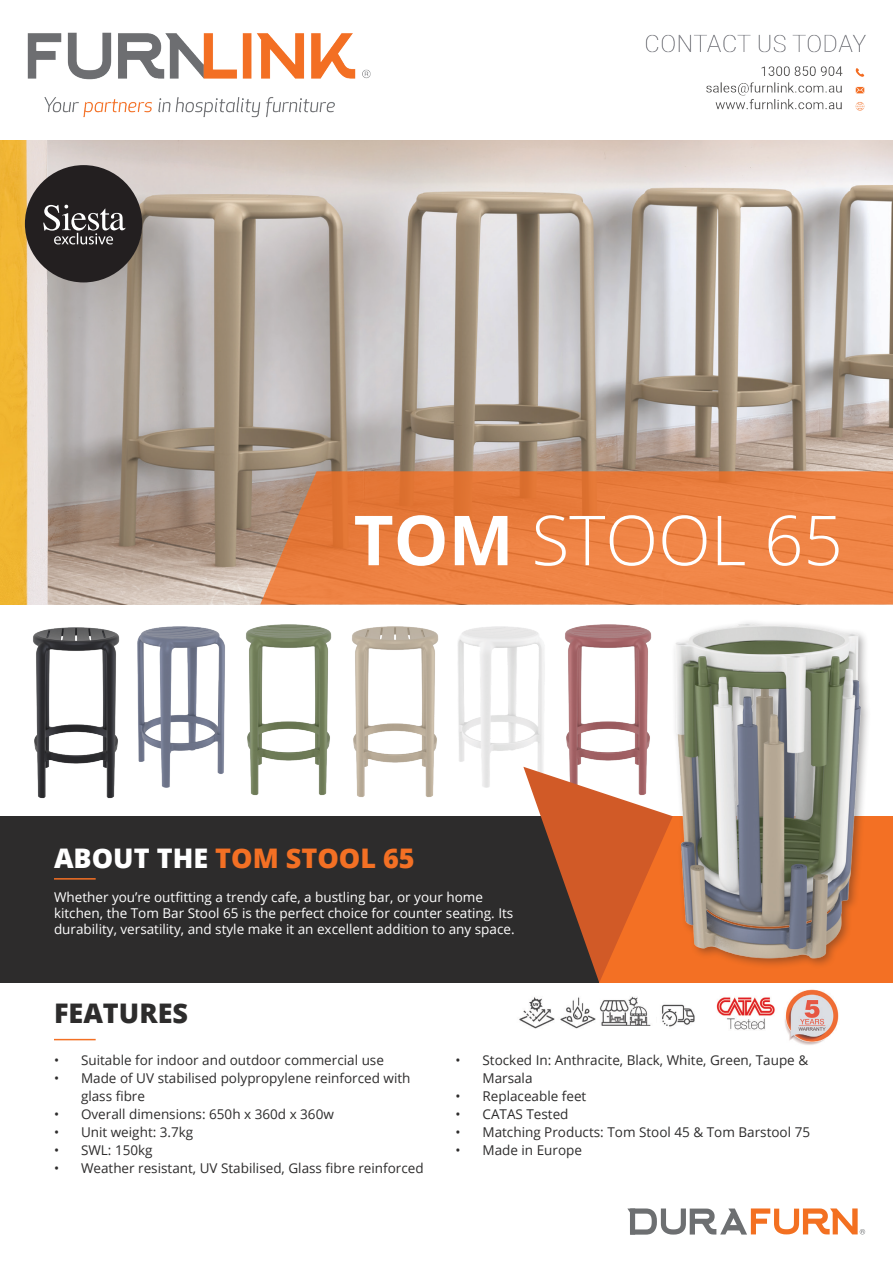
<style>
.page{position:relative;width:893px;height:1263px;background:#fff}
.page>*{position:absolute;margin:0;border:0;box-sizing:border-box;transform-origin:0 0}
.t1{font:300 69px "Open Sans";color:#fff}
.t2{font:800 27px "Open Sans";color:#f37024}
.t3{font:800 27px "Open Sans";color:#2d2c2c}
.t4{font:13.5px/18px "Open Sans";color:#2d2c2c}
.t5{font:13.5px/16.2px "Open Sans";color:#fff}
.s1{font-weight:700}
.s2{color:#fff}
</style>
<div class="page">
<img style="left:0;top:32px;width:893px;height:572px">
<img style="left:565px;top:625px;width:87px;height:142px">
<div style="left:0;top:816px;width:600px;height:167px;background:#2d2c2c"></div>
<div style="left:600px;top:816px;width:293px;height:167px;background:#f37024"></div>
<svg style="left:260px;top:471px;width:633px;height:133px;background:#e88044"></svg>
<img style="left:458px;top:626px;width:87px;height:162px">
<hr style="left:54px;top:878px;width:42px;height:1px;background:#f37024">
<svg style="left:523px;top:767px;width:147px;height:216px"></svg>
<hr style="left:54px;top:1039px;width:42px;height:1px;background:#f37024">
<div style="left:670px;top:619px;width:201px;height:350px;background:#231f20;opacity:.39"></div>
<img style="left:673px;top:623px;width:189px;height:341px">
<svg style="left:627px;top:1208px;width:238px;height:26px"></svg>
<div style="left:25px;top:165px;width:117px;height:117px;background:#231f20;border-radius:50%"></div>
<svg style="left:43px;top:205px;width:82px;height:39px"></svg>
<img style="left:785px;top:989px;width:54px;height:56px">
<img style="left:716px;top:997px;width:59px;height:33px">
<img style="left:519px;top:997px;width:77px;height:32px">
<img style="left:599px;top:996px;width:96px;height:31px">
<img style="left:352px;top:626px;width:87px;height:171px">
<img style="left:246px;top:625px;width:86px;height:171px">
<img style="left:137px;top:626px;width:88px;height:162px">
<img style="left:33px;top:627px;width:87px;height:172px">
<p class="t1" style="left:354px;top:493px;width:491px"><span class="s1">TOM</span> STOOL 65</p>
<p class="t2" style="left:54px;top:837px;width:362px"><span class="s2">ABOUT THE</span> TOM STOOL 65</p>
<p class="t5" style="left:54px;top:888px;width:462px">Whether you’re outfitting a trendy cafe, a bustling bar, or your home kitchen, the Tom Bar Stool 65 is the perfect choice for counter seating. Its durability, versatility, and style make it an excellent addition to any space.</p>
<p class="t3" style="left:54px;top:992px;width:136px">FEATURES</p>
<p class="t4" style="left:54px;top:1050px;width:331px">• Suitable for indoor and outdoor commercial use</p>
<p class="t4" style="left:81px;top:1068px;width:331px;text-indent:-27px">• Made of UV stabilised polypropylene reinforced with glass fibre</p>
<p class="t4" style="left:54px;top:1104px;width:281px">• Overall dimensions: 650h x 360d x 360w</p>
<p class="t4" style="left:54px;top:1122px;width:141px">• Unit weight: 3.7kg</p>
<p class="t4" style="left:54px;top:1140px;width:100px">• SWL: 150kg</p>
<p class="t4" style="left:54px;top:1158px;width:371px">• Weather resistant, UV Stabilised, Glass fibre reinforced</p>
<p class="t4" style="left:482px;top:1050px;width:327px;text-indent:-27px">• Stocked In: Anthracite, Black, White, Green, Taupe &amp;<br>Marsala</p>
<p class="t4" style="left:455px;top:1086px;width:132px">• Replaceable feet</p>
<p class="t4" style="left:455px;top:1104px;width:115px">• CATAS Tested</p>
<p class="t4" style="left:455px;top:1122px;width:356px">• Matching Products: Tom Stool 45 &amp; Tom Barstool 75</p>
<p class="t4" style="left:455px;top:1140px;width:128px">• Made in Europe</p>
</div>
